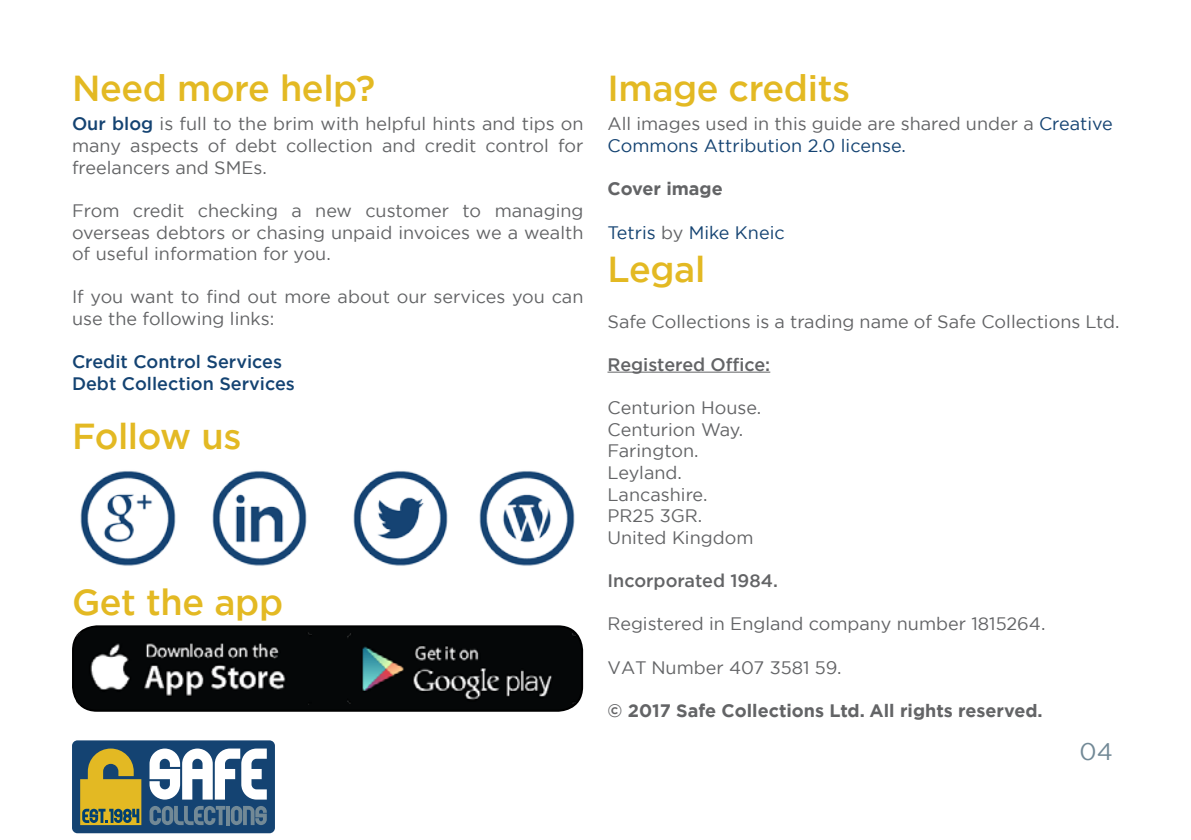
<style>
.page{position:relative;width:1191px;height:840px;background:#fff}
.page>*{position:absolute;margin:0;border:0;box-sizing:border-box;transform-origin:0 0}
.t1{font:500 36px "Gotham";letter-spacing:-.01em;color:#e3b923}
.t2{font:24px "Gotham";color:#728996}
.t3{font:18px/21.6px "Gotham";color:#636466;text-align:justify}
.t4{font:700 18px "Gotham";color:#636466}
.t5{font:500 18px "Gotham";color:#144372}
.t6{font:500 18px "Gotham";color:#636466}
.t7{font:18px "Gotham";color:#144372}
.s1{font-weight:500;color:#144372}
.s2{color:#144372}
.s3{color:#636466}
</style>
<div class="page">
<div style="left:72px;top:740px;width:203px;height:92px;background:#144372;border-radius:5px"></div>
<svg style="left:80px;top:748px;width:61px;height:76px"></svg>
<svg style="left:149px;top:748px;width:118px;height:51px"></svg>
<hr style="left:226px;top:805px;width:4px;height:19px;background:#728996">
<svg style="left:149px;top:806px;width:76px;height:18px"></svg>
<svg style="left:231px;top:806px;width:36px;height:18px"></svg>
<div style="left:73px;top:626px;width:509px;height:84px;background:#050708;border-radius:24px"></div>
<div style="left:72px;top:625px;width:511px;height:86px;border:2px solid #000;border-radius:24px"></div>
<img style="left:212px;top:471px;width:95px;height:95px">
<img style="left:479px;top:471px;width:96px;height:95px">
<img style="left:80px;top:471px;width:96px;height:95px">
<img style="left:353px;top:471px;width:95px;height:95px">
<img style="left:77px;top:632px;width:234px;height:72px">
<img style="left:348px;top:633px;width:228px;height:70px">
<hr style="left:607px;top:371px;width:163px;height:1px;background:#636466">
<p class="t1" style="left:72px;top:65px;width:305px">Need more help?</p>
<p class="t3" style="left:72px;top:113px;width:513px"><span class="s1">Our blog</span> is full to the brim with helpful hints and tips on many aspects of debt collection and credit control for freelancers and SMEs.</p>
<p class="t3" style="left:72px;top:199px;width:513px">From credit checking a new customer to managing overseas debtors or chasing unpaid invoices we a wealth of useful information for you.</p>
<p class="t3" style="left:72px;top:286px;width:513px">If you want to find out more about our services you can use the following links:</p>
<p class="t5" style="left:72px;top:350px;width:212px">Credit Control Services</p>
<p class="t5" style="left:72px;top:371px;width:224px">Debt Collection Services</p>
<p class="t1" style="left:72px;top:412px;width:171px">Follow us</p>
<p class="t1" style="left:72px;top:578px;width:213px">Get the app</p>
<p class="t1" style="left:607px;top:65px;width:244px">Image credits</p>
<p class="t3" style="left:607px;top:113px;width:507px">All images used in this guide are shared under a <span class="s2">Creative<br>Commons Attribution 2.0 license.</span></p>
<p class="t4" style="left:607px;top:177px;width:117px">Cover image</p>
<p class="t7" style="left:607px;top:220px;width:179px">Tetris <span class="s3">by</span> Mike Kneic</p>
<p class="t1" style="left:607px;top:246px;width:99px">Legal</p>
<p class="t3" style="left:607px;top:310px;width:513px">Safe Collections is a trading name of Safe Collections Ltd.</p>
<p class="t6" style="left:607px;top:352px;width:164px">Registered Office:</p>
<p class="t3" style="left:607px;top:396px;width:155px">Centurion House.</p>
<p class="t3" style="left:607px;top:418px;width:137px">Centurion Way.</p>
<p class="t3" style="left:607px;top:439px;width:92px">Farington.</p>
<p class="t3" style="left:607px;top:461px;width:76px">Leyland.</p>
<p class="t3" style="left:607px;top:482px;width:101px">Lancashire.</p>
<p class="t3" style="left:607px;top:504px;width:96px">PR25 3GR.</p>
<p class="t3" style="left:607px;top:526px;width:147px">United Kingdom</p>
<p class="t6" style="left:607px;top:568px;width:172px">Incorporated 1984.</p>
<p class="t3" style="left:607px;top:612px;width:439px">Registered in England company number 1815264.</p>
<p class="t3" style="left:607px;top:655px;width:236px">VAT Number 407 3581 59.</p>
<p class="t4" style="left:607px;top:698px;width:437px">© 2017 Safe Collections Ltd. All rights reserved.</p>
<h2 class="t2" style="left:1079px;top:735px;width:35px">04</h2>
</div>
